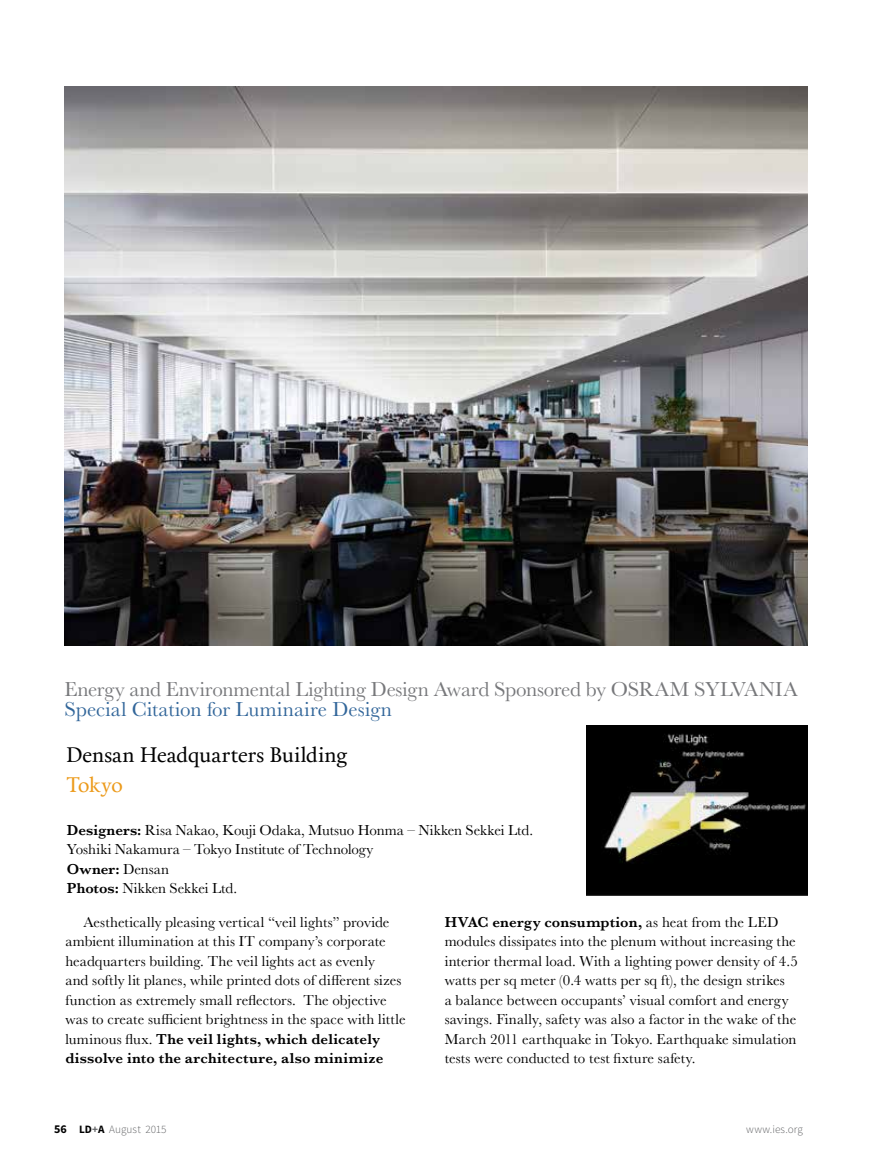
<style>
.page{position:relative;width:878px;height:1175px;background:#fff}
.page>*{position:absolute;margin:0;border:0;box-sizing:border-box;transform-origin:0 0}
.t1{font:21px "Baskerville";letter-spacing:-.01em;color:#77787b}
.t2{font:21px "Baskerville";letter-spacing:.005em;color:#32669a}
.t3{font:21px "Calendas Plus";color:#000}
.t4{font:21px "Calendas Plus";color:#ec9a1a}
.t5{font:15px/19.5px "Baskerville";letter-spacing:.005em;color:#000}
.t6{font:300 11.25px "Source Sans Pro";letter-spacing:.005em;color:#636466}
.s1{font-weight:600}
.s2{font-weight:700;font-size:12px;color:#000}
.s3{font-weight:700;color:#000}
.s4{font-weight:700}
</style>
<div class="page">
<img style="left:64px;top:87px;width:743px;height:558px">
<img style="left:586px;top:725px;width:221px;height:171px">
<h1 class="t1" style="left:64px;top:676px;width:734px">Energy and Environmental Lighting Design Award Sponsored by OSRAM SYLVANIA</h1>
<h1 class="t2" style="left:64px;top:696px;width:329px">Special Citation for Luminaire Design</h1>
<h1 class="t3" style="left:66px;top:739px;width:283px">Densan Headquarters Building</h1>
<h1 class="t4" style="left:66px;top:769px;width:58px">Tokyo</h1>
<p class="t5" style="left:67px;top:820px;width:467px"><span class="s1">Designers:</span> Risa Nakao, Kouji Odaka, Mutsuo Honma – Nikken Sekkei Ltd.<br>Yoshiki Nakamura – Tokyo Institute of Technology<br><span class="s1">Owner:</span> Densan<br><span class="s1">Photos:</span> Nikken Sekkei Ltd.</p>
<p class="t5" style="left:65px;top:912px;width:342px;text-indent:18px">Aesthetically pleasing vertical “veil lights” provide ambient illumination at this IT company’s corporate headquarters building. The veil lights act as evenly<br>and softly lit planes, while printed dots of different sizes function as extremely small reflectors. The objective was to create sufficient brightness in the space with little luminous flux. <span class="s1">The veil lights, which delicately dissolve into the architecture, also minimize</span></p>
<p class="t5" style="left:444px;top:912px;width:355px"><span class="s1">HVAC energy consumption,</span> as heat from the LED modules dissipates into the plenum without increasing the interior thermal load. With a lighting power density of 4.5 watts per sq meter (0.4 watts per sq ft), the design strikes<br>a balance between occupants’ visual comfort and energy savings. Finally, safety was also a factor in the wake of the March 2011 earthquake in Tokyo. Earthquake simulation tests were conducted to test fixture safety.</p>
<p class="t6" style="left:54px;top:1122px;width:114px"><span class="s2">56</span> <span class="s3">LD</span><span class="s4">+</span><span class="s3">A</span> August 2015</p>
<p class="t6" style="left:746px;top:1122px;width:58px">www.ies.org</p>
</div>
